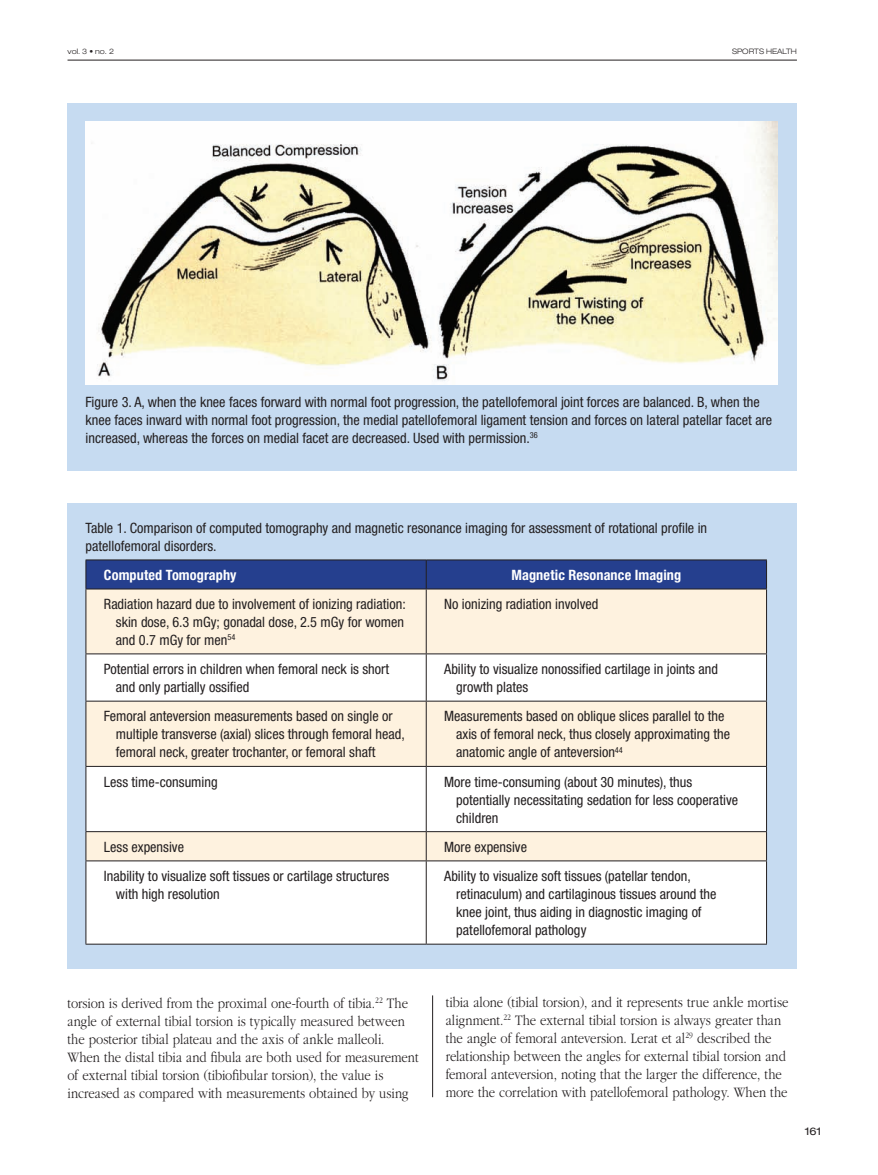
<style>
.page{position:relative;width:878px;height:1175px;background:#fff}
.page>*{position:absolute;margin:0;border:0;box-sizing:border-box;transform-origin:0 0}
.t1{font:300 15px/18px "Garamond";color:#231f20;scale:.85 1}
.t2{font:condensed 14.25px/18px "Helvetica Neue";color:#231f20}
.t3{font:700 condensed 14.25px "Helvetica Neue";letter-spacing:.01em;color:#fff}
.t4{font:expanded 10.5px "Helvetica Neue";color:#231f20}
.t5{font:300 expanded 7.5px "Helvetica Neue";color:#231f20}
</style>
<div class="page">
<hr style="left:68px;top:60px;width:728px;height:1px;background:#231f20">
<div style="left:68px;top:503px;width:728px;height:465px;background:#c6dbf1"></div>
<div style="left:87px;top:589px;width:679px;height:64px;background:#fef2df"></div>
<svg style="left:87px;top:654px;width:679px;height:289px;background:#fdf9f3"></svg>
<hr style="left:86px;top:559px;width:340px;height:1px;background:#231f20">
<hr style="left:426px;top:559px;width:340px;height:1px;background:#231f20">
<div style="left:86px;top:560px;width:681px;height:29px;background:#253f8e"></div>
<hr style="left:86px;top:588px;width:340px;height:1px;background:#231f20">
<hr style="left:86px;top:589px;width:1px;height:64px;background:#231f20">
<hr style="left:426px;top:588px;width:340px;height:1px;background:#231f20">
<hr style="left:426px;top:589px;width:1px;height:64px;background:#231f20">
<hr style="left:766px;top:589px;width:1px;height:64px;background:#231f20">
<hr style="left:86px;top:653px;width:340px;height:1px;background:#231f20">
<hr style="left:86px;top:654px;width:1px;height:46px;background:#231f20">
<hr style="left:426px;top:653px;width:340px;height:1px;background:#231f20">
<hr style="left:426px;top:654px;width:1px;height:46px;background:#231f20">
<hr style="left:766px;top:654px;width:1px;height:46px;background:#231f20">
<hr style="left:86px;top:700px;width:340px;height:1px;background:#231f20">
<hr style="left:86px;top:701px;width:1px;height:65px;background:#231f20">
<hr style="left:426px;top:700px;width:340px;height:1px;background:#231f20">
<hr style="left:426px;top:701px;width:1px;height:65px;background:#231f20">
<hr style="left:766px;top:701px;width:1px;height:65px;background:#231f20">
<hr style="left:86px;top:766px;width:340px;height:1px;background:#231f20">
<hr style="left:86px;top:766px;width:1px;height:65px;background:#231f20">
<hr style="left:426px;top:766px;width:340px;height:1px;background:#231f20">
<hr style="left:426px;top:766px;width:1px;height:65px;background:#231f20">
<hr style="left:766px;top:766px;width:1px;height:65px;background:#231f20">
<hr style="left:86px;top:831px;width:340px;height:1px;background:#231f20">
<svg style="left:86px;top:832px;width:1px;height:28px"></svg>
<hr style="left:426px;top:831px;width:340px;height:1px;background:#231f20">
<svg style="left:426px;top:832px;width:1px;height:28px"></svg>
<svg style="left:766px;top:832px;width:1px;height:28px"></svg>
<hr style="left:86px;top:860px;width:340px;height:1px;background:#231f20">
<hr style="left:86px;top:861px;width:1px;height:82px;background:#231f20">
<hr style="left:426px;top:860px;width:340px;height:1px;background:#231f20">
<hr style="left:426px;top:861px;width:1px;height:82px;background:#231f20">
<hr style="left:766px;top:861px;width:1px;height:82px;background:#231f20">
<hr style="left:86px;top:943px;width:340px;height:1px;background:#231f20">
<hr style="left:426px;top:943px;width:340px;height:1px;background:#231f20">
<div style="left:68px;top:104px;width:728px;height:367px;background:#c6dbf1"></div>
<img style="left:86px;top:122px;width:691px;height:263px">
<hr style="left:432px;top:995px;width:1px;height:102px;background:#231f20">
<p class="t5" style="left:68px;top:47px;width:48px">vol. 3 • no. 2</p>
<p class="t5" style="left:732px;top:47px;width:66px">SPORTS HEALTH</p>
<p class="t2" style="left:86px;top:393px;width:688px">Figure 3. A, when the knee faces forward with normal foot progression, the patellofemoral joint forces are balanced. B, when the knee faces inward with normal foot progression, the medial patellofemoral ligament tension and forces on lateral patellar facet are increased, whereas the forces on medial facet are decreased. Used with permission.<sup>36</sup></p>
<p class="t2" style="left:86px;top:518px;width:623px">Table 1. Comparison of computed tomography and magnetic resonance imaging for assessment of rotational profile in patellofemoral disorders.</p>
<p class="t3" style="left:104px;top:566px;width:134px">Computed Tomography</p>
<p class="t3" style="left:511px;top:566px;width:171px">Magnetic Resonance Imaging</p>
<p class="t2" style="left:116px;top:594px;width:291px;text-align:justify;text-indent:-12px">Radiation hazard due to involvement of ionizing radiation: skin dose, 6.3 mGy; gonadal dose, 2.5 mGy for women and 0.7 mGy for men<sup>54</sup></p>
<p class="t2" style="left:444px;top:594px;width:156px">No ionizing radiation involved</p>
<p class="t2" style="left:116px;top:660px;width:275px;text-indent:-12px">Potential errors in children when femoral neck is short and only partially ossified</p>
<p class="t2" style="left:456px;top:660px;width:263px;text-indent:-12px">Ability to visualize nonossified cartilage in joints and growth plates</p>
<p class="t2" style="left:116px;top:707px;width:290px;text-indent:-12px">Femoral anteversion measurements based on single or multiple transverse (axial) slices through femoral head, femoral neck, greater trochanter, or femoral shaft</p>
<p class="t2" style="left:456px;top:707px;width:275px;text-indent:-12px">Measurements based on oblique slices parallel to the axis of femoral neck, thus closely approximating the anatomic angle of anteversion<sup>44</sup></p>
<p class="t2" style="left:104px;top:772px;width:115px">Less time-consuming</p>
<p class="t2" style="left:456px;top:772px;width:283px;text-indent:-12px">More time-consuming (about 30 minutes), thus potentially necessitating sedation for less cooperative children</p>
<p class="t2" style="left:104px;top:837px;width:82px">Less expensive</p>
<p class="t2" style="left:444px;top:837px;width:84px">More expensive</p>
<p class="t2" style="left:116px;top:867px;width:275px;text-indent:-12px">Inability to visualize soft tissues or cartilage structures with high resolution</p>
<p class="t2" style="left:456px;top:867px;width:262px;text-indent:-12px">Ability to visualize soft tissues (patellar tendon, retinaculum) and cartilaginous tissues around the knee joint, thus aiding in diagnostic imaging of patellofemoral pathology</p>
<p class="t1" style="left:68px;top:994px;width:414px">torsion is derived from the proximal one-fourth of tibia.<sup>22</sup> The angle of external tibial torsion is typically measured between the posterior tibial plateau and the axis of ankle malleoli.<br>When the distal tibia and fibula are both used for measurement of external tibial torsion (tibiofibular torsion), the value is increased as compared with measurements obtained by using</p>
<p class="t1" style="left:445px;top:993px;width:405px">tibia alone (tibial torsion), and it represents true ankle mortise alignment.<sup>22</sup> The external tibial torsion is always greater than the angle of femoral anteversion. Lerat et al<sup>29</sup> described the relationship between the angles for external tibial torsion and femoral anteversion, noting that the larger the difference, the more the correlation with patellofemoral pathology. When the</p>
<p class="t4" style="left:805px;top:1124px;width:18px">161</p>
</div>
